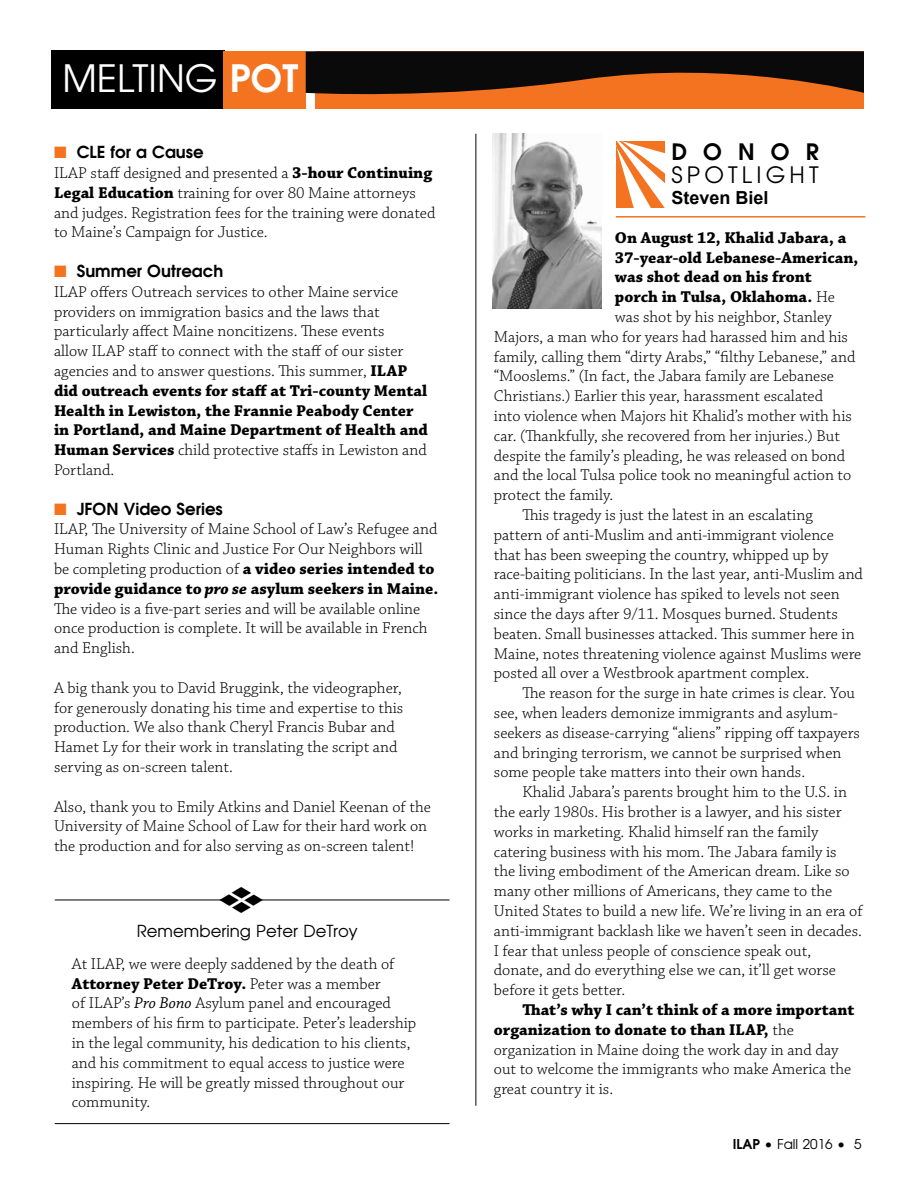
<style>
.page{position:relative;width:918px;height:1188px;background:#fff}
.page>*{position:absolute;margin:0;border:0;box-sizing:border-box;transform-origin:0 0}
.t1{font:39px "Type Embellishments One Let Plain";color:#000}
.t2{font:37.5px "Avian";color:#fff}
.t3{font:22.5px "Avian";letter-spacing:.185em;color:#000}
.t4{font:700 22.5px "Avian";letter-spacing:.71em;color:#000}
.t5{font:700 18px "Arial";color:#000}
.t6{font:300 16.5px/19.8px "Chaparral Pro";color:#000}
.t7{font:700 16.5px "Chaparral Pro";color:#000}
.t8{font:700 16.5px "Avian";color:#000}
.t9{font:16.5px "Avian";color:#000}
.t10{font:13.5px "Avian";color:#000}
.s1{font-weight:700}
.s2{color:#f37321}
.s3{font-weight:700;font-style:italic}
.s4{font-weight:400;font-style:italic}
.s5{font-weight:300}
</style>
<div class="page">
<div style="left:315px;top:51px;width:549px;height:58px;background:#f37321"></div>
<div style="left:51px;top:51px;width:173px;height:58px;background:#000"></div>
<div style="left:223px;top:51px;width:83px;height:58px;background:#f37321"></div>
<svg style="left:306px;top:51px;width:558px;height:44px"></svg>
<img style="left:492px;top:134px;width:109px;height:175px">
<svg style="left:616px;top:141px;width:49px;height:67px"></svg>
<hr style="left:616px;top:216px;width:249px;height:2px;background:#f37321">
<hr style="left:476px;top:134px;width:1px;height:972px;background:#000">
<hr style="left:55px;top:900px;width:176px;height:1px;background:#000">
<hr style="left:55px;top:1123px;width:395px;height:1px;background:#000">
<hr style="left:252px;top:900px;width:198px;height:1px;background:#000">
<h2 class="t2" style="left:62px;top:60px;width:237px">MELTING <span class="s1">POT</span></h2>
<p class="t8" style="left:54px;top:143px;width:151px"><span class="s2">■</span> CLE for a Cause</p>
<p class="t6" style="left:54px;top:164px;width:383px">ILAP staff designed and presented a <span class="s1">3-hour Continuing Legal Education</span> training for over 80 Maine attorneys and judges. Registration fees for the training were donated to Maine’s Campaign for Justice.</p>
<p class="t8" style="left:54px;top:262px;width:171px"><span class="s2">■</span> Summer Outreach</p>
<p class="t6" style="left:54px;top:282px;width:375px">ILAP offers Outreach services to other Maine service providers on immigration basics and the laws that particularly affect Maine noncitizens. These events<br>allow ILAP staff to connect with the staff of our sister agencies and to answer questions. This summer, <span class="s1">ILAP did outreach events for staff at Tri-county Mental Health in Lewiston, the Frannie Peabody Center in Portland, and Maine Department of Health and Human Services</span> child protective staffs in Lewiston and Portland.</p>
<p class="t8" style="left:54px;top:500px;width:170px"><span class="s2">■</span> JFON Video Series</p>
<p class="t6" style="left:54px;top:520px;width:386px">ILAP, The University of Maine School of Law’s Refugee and Human Rights Clinic and Justice For Our Neighbors will be completing production of <span class="s1">a video series intended to provide guidance to</span> <span class="s3">pro se</span> <span class="s1">asylum seekers in Maine.<br></span>The video is a five-part series and will be available online once production is complete. It will be available in French and English.</p>
<p class="t6" style="left:54px;top:678px;width:351px">A big thank you to David Bruggink, the videographer, for generously donating his time and expertise to this production. We also thank Cheryl Francis Bubar and Hamet Ly for their work in translating the script and serving as on-screen talent.</p>
<p class="t6" style="left:54px;top:797px;width:378px">Also, thank you to Emily Atkins and Daniel Keenan of the<br>University of Maine School of Law for their hard work on the production and for also serving as on-screen talent!</p>
<h1 class="t1" style="left:218px;top:884px;width:48px">E</h1>
<p class="t9" style="left:137px;top:923px;width:222px">Remembering Peter DeTroy</p>
<p class="t6" style="left:72px;top:954px;width:346px">At ILAP, we were deeply saddened by the death of <span class="s1">Attorney Peter DeTroy.</span> Peter was a member<br>of ILAP’s <span class="s4">Pro Bono</span> Asylum panel and encouraged members of his firm to participate. Peter’s leadership in the legal community, his dedication to his clients, and his commitment to equal access to justice were inspiring. He will be greatly missed throughout our community.</p>
<h3 class="t4" style="left:672px;top:140px;width:149px">DONOR</h3>
<h3 class="t3" style="left:672px;top:164px;width:149px">SPOTLIGHT</h3>
<p class="t5" style="left:672px;top:186px;width:99px">Steven Biel</p>
<p class="t7" style="left:615px;top:228px;width:233px">On August 12, Khalid Jabara, a</p>
<p class="t7" style="left:615px;top:248px;width:245px">37-year-old Lebanese-American,</p>
<p class="t7" style="left:615px;top:267px;width:198px">was shot dead on his front</p>
<p class="t7" style="left:615px;top:287px;width:221px">porch in Tulsa, Oklahoma. <span class="s5">He</span></p>
<p class="t6" style="left:615px;top:308px;width:218px">was shot by his neighbor, Stanley</p>
<p class="t6" style="left:494px;top:327px;width:356px">Majors, a man who for years had harassed him and his</p>
<p class="t6" style="left:494px;top:347px;width:363px">family, calling them “dirty Arabs,” “filthy Lebanese,” and</p>
<p class="t6" style="left:494px;top:367px;width:342px">“Mooslems.” (In fact, the Jabara family are Lebanese</p>
<p class="t6" style="left:494px;top:387px;width:331px">Christians.) Earlier this year, harassment escalated</p>
<p class="t6" style="left:494px;top:407px;width:360px">into violence when Majors hit Khalid’s mother with his</p>
<p class="t6" style="left:494px;top:426px;width:348px">car. (Thankfully, she recovered from her injuries.) But</p>
<p class="t6" style="left:494px;top:446px;width:353px">despite the family’s pleading, he was released on bond</p>
<p class="t6" style="left:494px;top:466px;width:359px">and the local Tulsa police took no meaningful action to</p>
<p class="t6" style="left:494px;top:486px;width:121px">protect the family.</p>
<p class="t6" style="left:522px;top:506px;width:292px">This tragedy is just the latest in an escalating</p>
<p class="t6" style="left:494px;top:525px;width:341px">pattern of anti-Muslim and anti-immigrant violence</p>
<p class="t6" style="left:494px;top:545px;width:336px">that has been sweeping the country, whipped up by</p>
<p class="t6" style="left:494px;top:565px;width:371px">race-baiting politicians. In the last year, anti-Muslim and</p>
<p class="t6" style="left:494px;top:585px;width:347px">anti-immigrant violence has spiked to levels not seen</p>
<p class="t6" style="left:494px;top:605px;width:346px">since the days after 9/11. Mosques burned. Students</p>
<p class="t6" style="left:494px;top:624px;width:362px">beaten. Small businesses attacked. This summer here in</p>
<p class="t6" style="left:494px;top:644px;width:369px">Maine, notes threatening violence against Muslims were</p>
<p class="t6" style="left:494px;top:664px;width:317px">posted all over a Westbrook apartment complex.</p>
<p class="t6" style="left:522px;top:684px;width:334px">The reason for the surge in hate crimes is clear. You</p>
<p class="t6" style="left:494px;top:704px;width:346px">see, when leaders demonize immigrants and asylum-</p>
<p class="t6" style="left:494px;top:723px;width:368px">seekers as disease-carrying “aliens” ripping off taxpayers</p>
<p class="t6" style="left:494px;top:743px;width:349px">and bringing terrorism, we cannot be surprised when</p>
<p class="t6" style="left:494px;top:763px;width:313px">some people take matters into their own hands.</p>
<p class="t6" style="left:522px;top:783px;width:326px">Khalid Jabara’s parents brought him to the U.S. in</p>
<p class="t6" style="left:494px;top:803px;width:349px">the early 1980s. His brother is a lawyer, and his sister</p>
<p class="t6" style="left:494px;top:822px;width:326px">works in marketing. Khalid himself ran the family</p>
<p class="t6" style="left:494px;top:842px;width:344px">catering business with his mom. The Jabara family is</p>
<p class="t6" style="left:494px;top:862px;width:357px">the living embodiment of the American dream. Like so</p>
<p class="t6" style="left:494px;top:882px;width:340px">many other millions of Americans, they came to the</p>
<p class="t6" style="left:494px;top:902px;width:370px">United States to build a new life. We’re living in an era of</p>
<p class="t6" style="left:494px;top:921px;width:370px">anti-immigrant backlash like we haven’t seen in decades.</p>
<p class="t6" style="left:494px;top:941px;width:319px">I fear that unless people of conscience speak out,</p>
<p class="t6" style="left:494px;top:961px;width:344px">donate, and do everything else we can, it’ll get worse</p>
<p class="t6" style="left:494px;top:981px;width:133px">before it gets better.</p>
<p class="t6" style="left:494px;top:1001px;width:362px;text-indent:28px"><span class="s1">That’s why I can’t think of a more important organization to donate to than ILAP,</span> the organization in Maine doing the work day in and day out to welcome the immigrants who make America the great country it is.</p>
<p class="t10" style="left:733px;top:1138px;width:130px"><span class="s1">ILAP</span> • Fall 2016 • 5</p>
</div>
